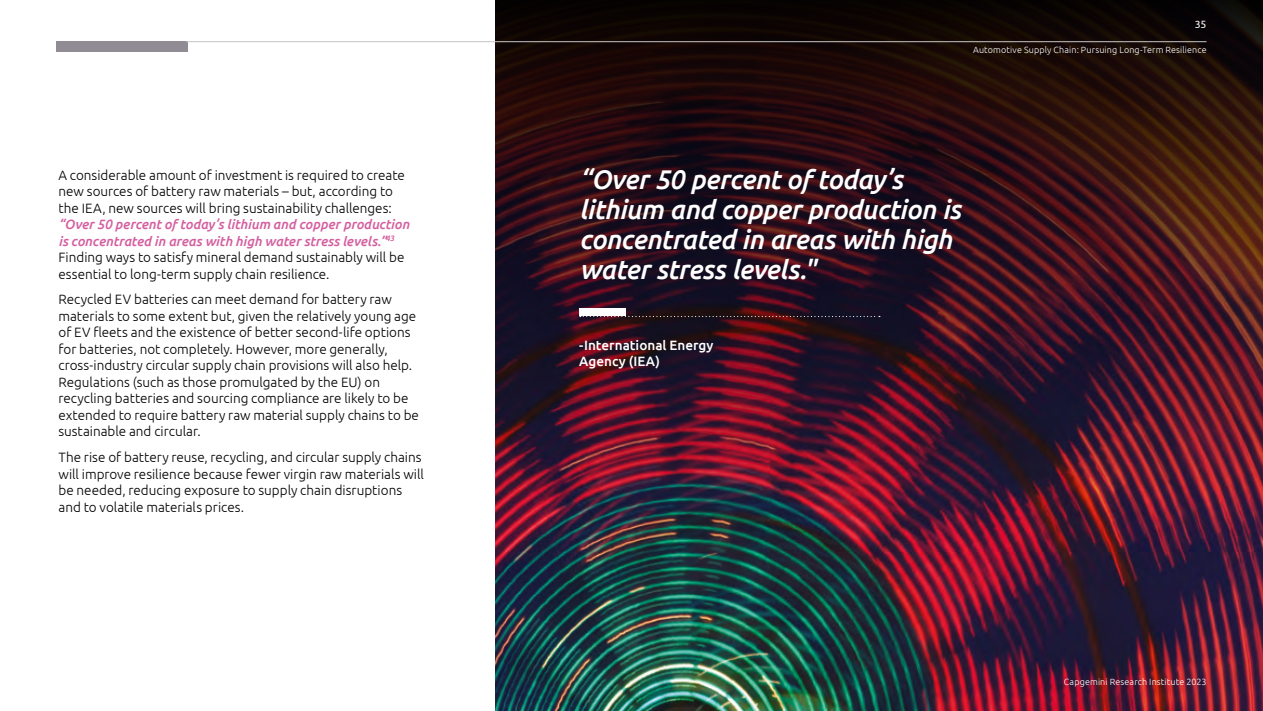
<style>
.page{position:relative;width:1263px;height:711px;background:#fff}
.page>*{position:absolute;margin:0;border:0;box-sizing:border-box;transform-origin:0 0}
.t1{font:italic 500 27px/30px "Ubuntu";letter-spacing:-.015em;color:#fff}
.t2{font:300 13.5px/16.5px "Ubuntu";color:#000}
.t3{font:italic 500 13.5px/16.5px "Ubuntu";color:#d45e9f}
.t4{font:500 13.5px/16.5px "Ubuntu";color:#fff}
.t5{font:10.5px "Ubuntu";color:#fff}
.t6{font:300 9px "Ubuntu";letter-spacing:.015em;color:#fff}
.s1{font-weight:300;font-style:normal;color:#000}
</style>
<div class="page">
<img style="left:496px;top:0;width:767px;height:710px">
<svg style="left:580px;top:316px;width:300px;height:1px"></svg>
<div style="left:579px;top:308px;width:47px;height:7px;background:#fff"></div>
<div style="left:56px;top:41px;width:131px;height:11px;background:#918c94"></div>
<hr style="left:186px;top:41px;width:1020px;height:1px;background:#c6c6c6">
<p class="t2" style="left:58px;top:166px;width:348px">A considerable amount of investment is required to create new sources of battery raw materials – but, according to the IEA, new sources will bring sustainability challenges:</p>
<p class="t3" style="left:58px;top:216px;width:352px">“Over 50 percent of today’s lithium and copper production is concentrated in areas with high water stress levels.”<sup>43<br></sup><span class="s1">Finding ways to satisfy mineral demand sustainably will be essential to long-term supply chain resilience.</span></p>
<p class="t2" style="left:58px;top:291px;width:362px">Recycled EV batteries can meet demand for battery raw materials to some extent but, given the relatively young age of EV fleets and the existence of better second-life options for batteries, not completely. However, more generally, cross-industry circular supply chain provisions will also help.<br>Regulations (such as those promulgated by the EU) on recycling batteries and sourcing compliance are likely to be extended to require battery raw material supply chains to be sustainable and circular.</p>
<p class="t2" style="left:58px;top:448px;width:367px">The rise of battery reuse, recycling, and circular supply chains will improve resilience because fewer virgin raw materials will be needed, reducing exposure to supply chain disruptions and to volatile materials prices.</p>
<p class="t5" style="left:1195px;top:18px;width:13px">35</p>
<p class="t6" style="left:973px;top:44px;width:235px">Automotive Supply Chain: Pursuing Long-Term Resilience</p>
<h1 class="t1" style="left:579px;top:164px;width:383px">“Over 50 percent of today’s lithium and copper production is concentrated in areas with high water stress levels."</h1>
<p class="t4" style="left:579px;top:336px;width:136px">-International Energy<br>Agency (IEA)</p>
<p class="t6" style="left:1064px;top:676px;width:144px">Capgemini Research Institute 2023</p>
</div>
